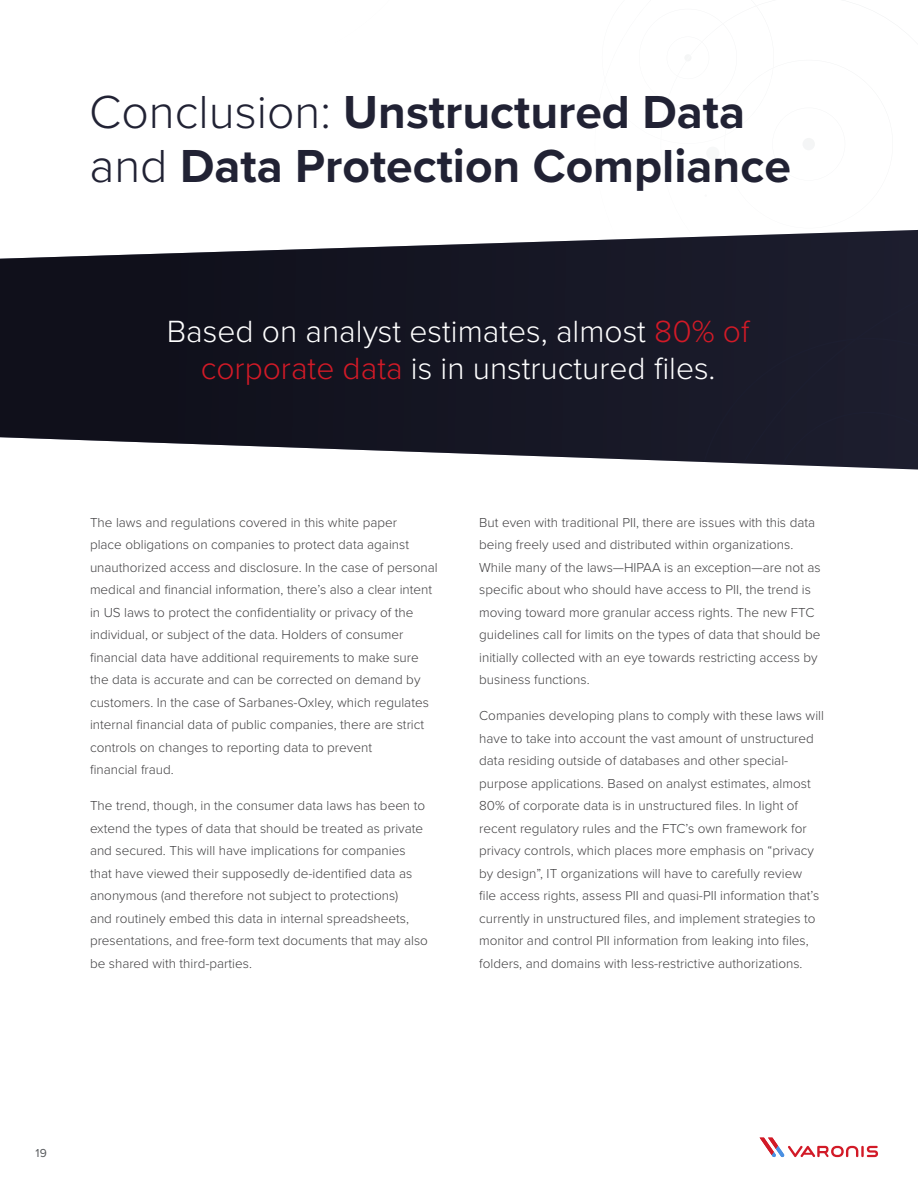
<style>
.page{position:relative;width:918px;height:1188px;background:#fff}
.page>*{position:absolute;margin:0;border:0;box-sizing:border-box;transform-origin:0 0}
.t1{font:700 48px/54px "Proxima Nova";color:#212234}
.t2{font:300 31.8px/36.3px "Proxima Nova";color:#fff;text-align:center}
.t3{font:300 13.5px/22.5px "Proxima Nova";color:#414042}
.t4{font:12px "Proxima Nova";color:#55585b}
.s1{font-weight:300}
.s2{color:#d21a27}
</style>
<div class="page">
<svg style="left:385px;top:230px;width:533px;height:232px;background:#292a37"></svg>
<div style="left:683px;top:255px;width:235px;height:207px;background:#1b1c2b"></div>
<div style="left:697px;top:338px;width:221px;height:132px;background:#1b1c2c"></div>
<svg style="left:0;top:246px;width:385px;height:205px;background:#20202b"></svg>
<svg style="left:760px;top:1138px;width:118px;height:19px"></svg>
<h1 class="t1" style="left:89px;top:84px;width:703px"><span class="s1">Conclusion:</span> Unstructured Data <span class="s1">and</span> Data Protection Compliance</h1>
<h2 class="t2" style="left:167px;top:312px;width:584px">Based on analyst estimates, almost <span class="s2">80% of corporate data</span> is in unstructured files.</h2>
<p class="t3" style="left:90px;top:510px;width:349px">The laws and regulations covered in this white paper<br>place obligations on companies to protect data against unauthorized access and disclosure. In the case of personal medical and financial information, there’s also a clear intent in US laws to protect the confidentiality or privacy of the individual, or subject of the data. Holders of consumer financial data have additional requirements to make sure the data is accurate and can be corrected on demand by customers. In the case of Sarbanes-Oxley, which regulates internal financial data of public companies, there are strict controls on changes to reporting data to prevent<br>financial fraud.</p>
<p class="t3" style="left:90px;top:794px;width:340px">The trend, though, in the consumer data laws has been to extend the types of data that should be treated as private and secured. This will have implications for companies that have viewed their supposedly de-identified data as anonymous (and therefore not subject to protections)<br>and routinely embed this data in internal spreadsheets, presentations, and free-form text documents that may also be shared with third-parties.</p>
<p class="t3" style="left:479px;top:510px;width:343px">But even with traditional PII, there are issues with this data being freely used and distributed within organizations.<br>While many of the laws—HIPAA is an exception—are not as specific about who should have access to PII, the trend is moving toward more granular access rights. The new FTC guidelines call for limits on the types of data that should be initially collected with an eye towards restricting access by business functions.</p>
<p class="t3" style="left:479px;top:704px;width:346px">Companies developing plans to comply with these laws will have to take into account the vast amount of unstructured data residing outside of databases and other special&shy;purpose applications. Based on analyst estimates, almost 80% of corporate data is in unstructured files. In light of recent regulatory rules and the FTC’s own framework for privacy controls, which places more emphasis on “privacy by design”, IT organizations will have to carefully review<br>file access rights, assess PII and quasi-PII information that’s currently in unstructured files, and implement strategies to monitor and control PII information from leaking into files, folders, and domains with less-restrictive authorizations.</p>
<p class="t4" style="left:36px;top:1144px;width:13px">19</p>
</div>
